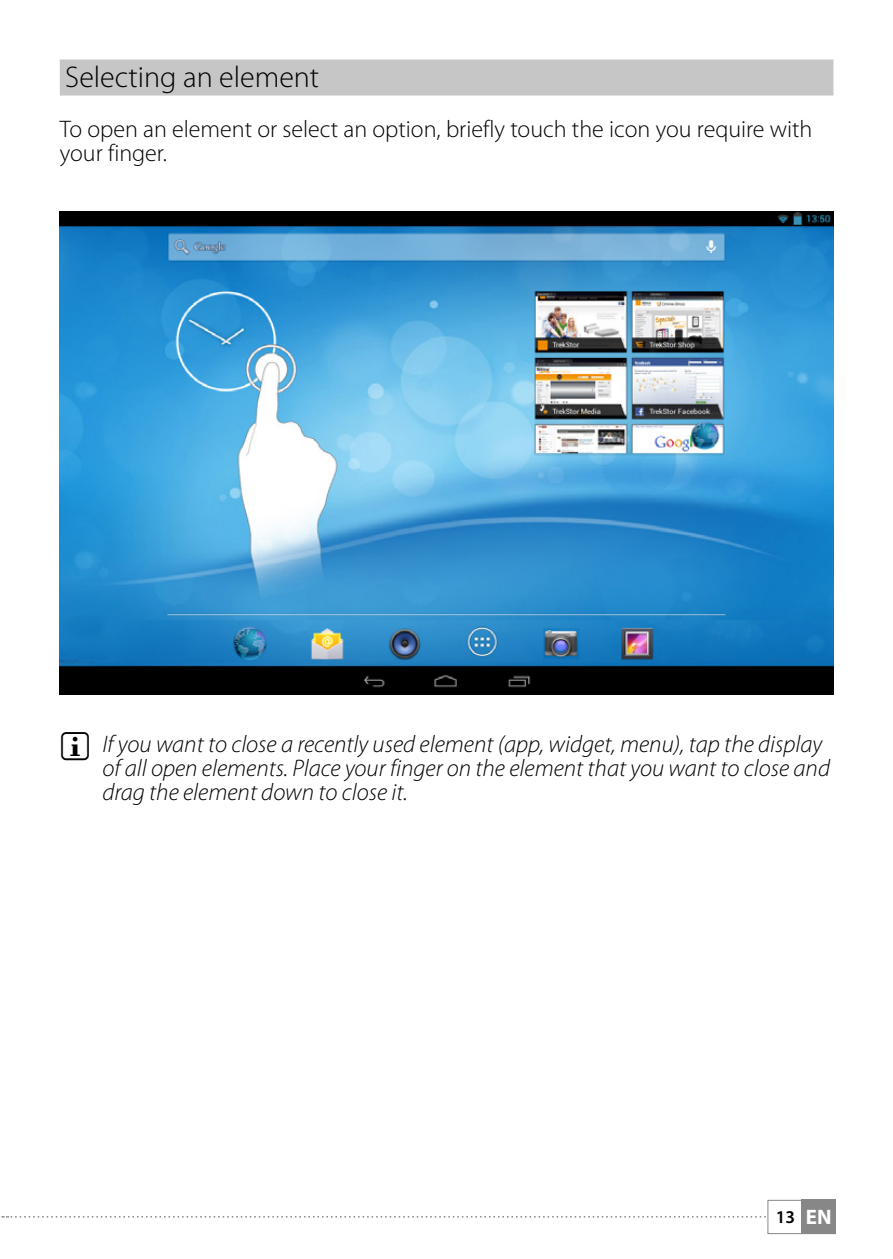
<style>
.page{position:relative;width:893px;height:1259px;background:#fff}
.page>*{position:absolute;margin:0;border:0;box-sizing:border-box;transform-origin:0 0}
.t1{font:300 30px "Myriad Pro";color:#000}
.t2{font:italic 300 24px/24px "Myriad Pro";color:#000}
.t3{font:300 24px/24px "Myriad Pro";color:#000}
.t4{font:600 18px "Myriad Pro";color:#000}
.s1{font-weight:700;font-size:21px;color:#fff}
</style>
<div class="page">
<div style="left:801px;top:1200px;width:35px;height:34px;background:#878787"></div>
<div style="left:767px;top:1200px;width:69px;height:34px;border:1px solid #878787"></div>
<svg style="left:1px;top:1216px;width:765px;height:1px"></svg>
<div style="left:60px;top:60px;width:773px;height:36px;background:#c6c6c6"></div>
<img style="left:60px;top:211px;width:774px;height:484px">
<p class="t1" style="left:65px;top:61px;width:255px">Selecting an element</p>
<p class="t3" style="left:60px;top:117px;width:754px">To open an element or select an option, briefly touch the icon you require with your finger.</p>
<p class="t2" style="left:102px;top:732px;width:729px">If you want to close a recently used element (app, widget, menu), tap the display of all open elements. Place your finger on the element that you want to close and drag the element down to close it.</p>
<p class="t4" style="left:776px;top:1205px;width:57px">13 <span class="s1">EN</span></p>
</div>
